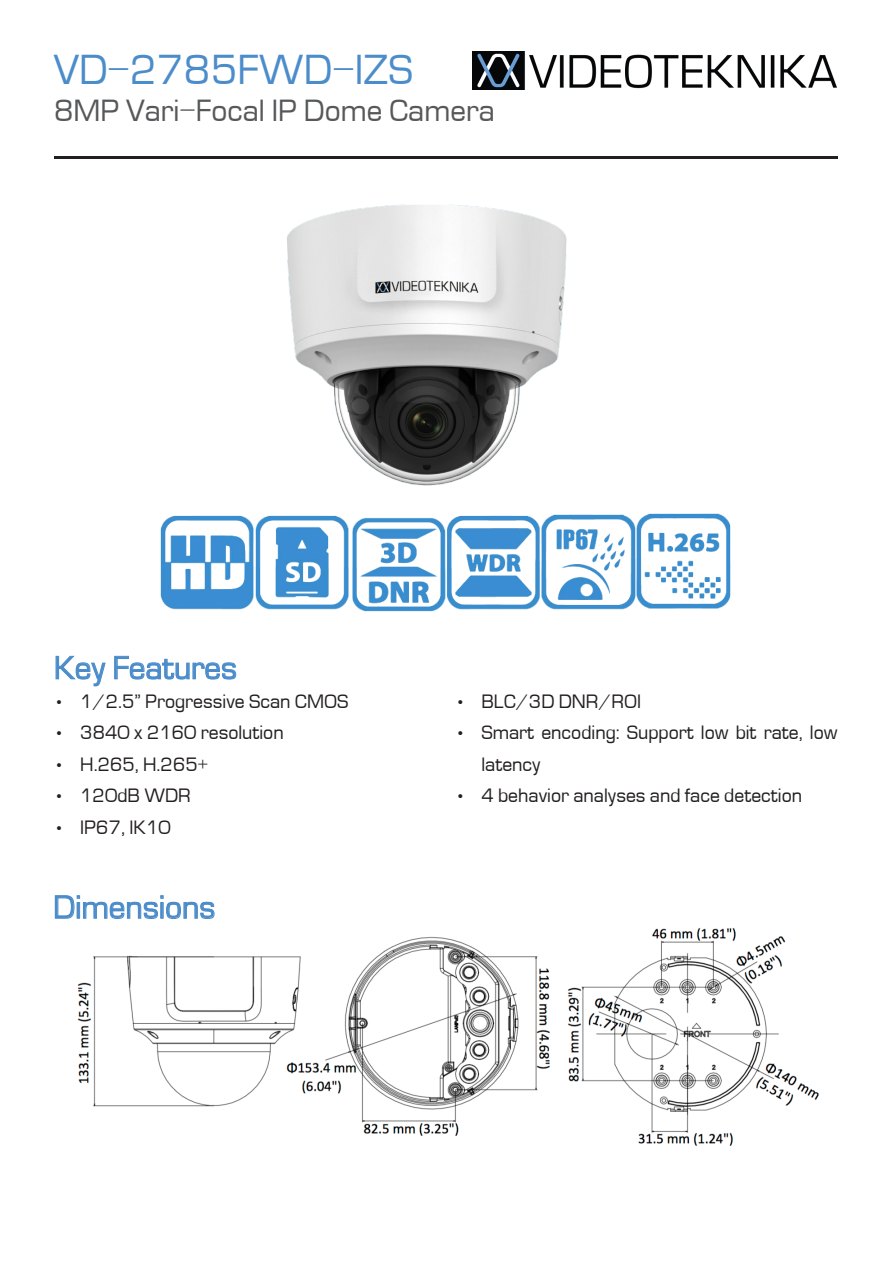
<style>
.page{position:relative;width:893px;height:1263px;background:#fff}
.page>*{position:absolute;margin:0;border:0;box-sizing:border-box;transform-origin:0 0}
.t1{font:39px "Europe";color:#4b8cca}
.t2{font:30px "Europe";color:#4b8cca}
.t3{font:28.5px "Europe";color:#57585a}
.t4{font:18px/31.5px "Europe";color:#231f20}
</style>
<div class="page">
<img style="left:473px;top:51px;width:363px;height:39px">
<svg style="left:55px;top:656px;width:51px;height:31px"></svg>
<svg style="left:114px;top:656px;width:122px;height:24px"></svg>
<svg style="left:55px;top:895px;width:160px;height:24px"></svg>
<hr style="left:54px;top:156px;width:783px;height:3px;background:#231f20">
<img style="left:287px;top:204px;width:280px;height:282px">
<img style="left:160px;top:513px;width:571px;height:99px">
<img style="left:77px;top:927px;width:742px;height:219px">
<p class="t1" style="left:54px;top:47px;width:360px">VD-2785FWD-IZS</p>
<p class="t3" style="left:54px;top:94px;width:442px">8MP Vari-Focal IP Dome Camera</p>
<p class="t2" style="left:54px;top:650px;width:185px">Key Features</p>
<p class="t4" style="left:53px;top:686px;width:297px">• 1/2.5” Progressive Scan CMOS</p>
<p class="t4" style="left:53px;top:717px;width:232px">• 3840 x 2160 resolution</p>
<p class="t4" style="left:53px;top:749px;width:156px">• H.265, H.265+</p>
<p class="t4" style="left:53px;top:780px;width:139px">• 120dB WDR</p>
<p class="t4" style="left:53px;top:812px;width:119px">• IP67, IK10</p>
<p class="t2" style="left:53px;top:890px;width:164px">Dimensions</p>
<p class="t4" style="left:454px;top:686px;width:188px">• BLC/3D DNR/ROI</p>
<p class="t4" style="left:481px;top:717px;width:358px;text-indent:-27px">• Smart encoding: Support low bit rate, low latency</p>
<p class="t4" style="left:454px;top:780px;width:349px">• 4 behavior analyses and face detection</p>
</div>
